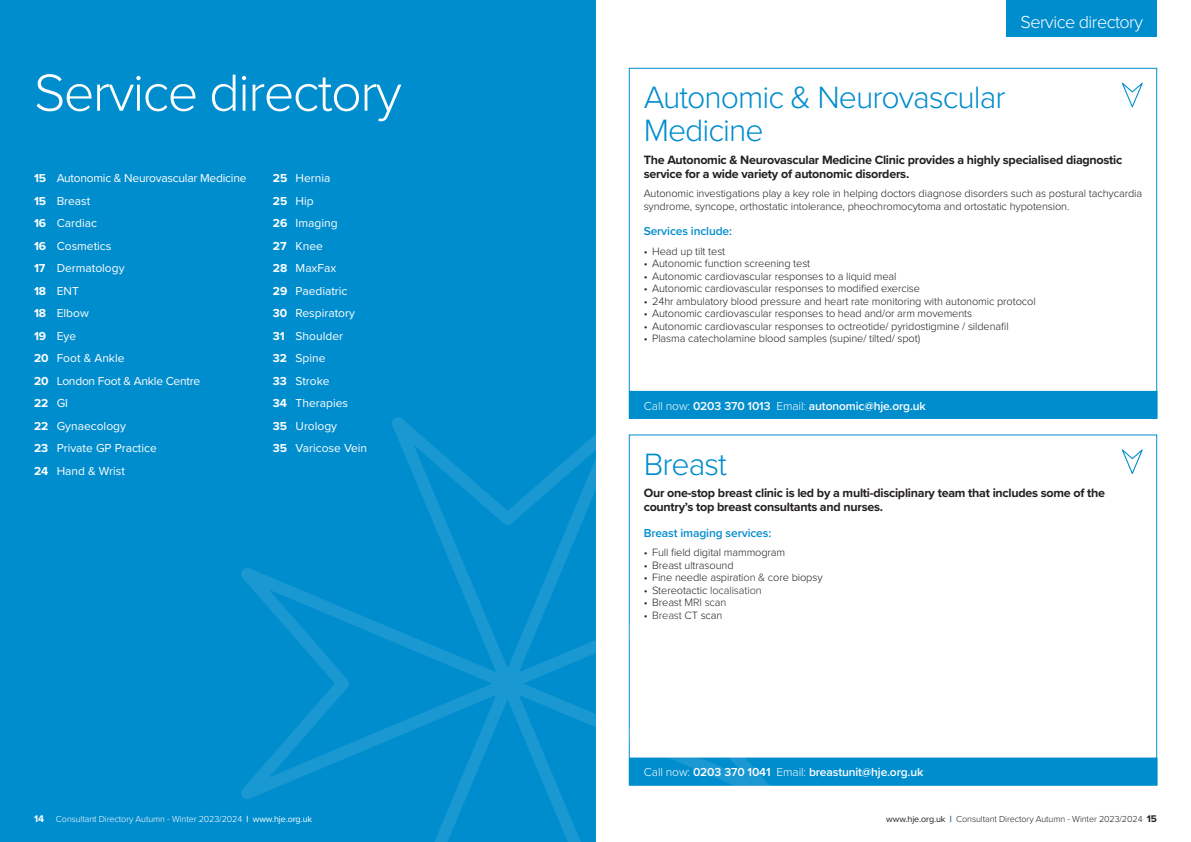
<style>
.page{position:relative;width:1191px;height:842px;background:#fff}
.page>*{position:absolute;margin:0;border:0;box-sizing:border-box;transform-origin:0 0}
.Headline_About_Us{font:300 54px "Proxima Nova";letter-spacing:-.03em;color:#fff}
.Service_Directory_Headline{font:300 32px/33px "Proxima Nova";letter-spacing:-.03em;color:#008dce}
.Headline_About_Us-2{font:300 18px "Proxima Nova";letter-spacing:-.03em;color:#fff}
.Service_Directory_Intro{font:700 12.5px/14px "Proxima Nova";letter-spacing:-.02em;color:#231f20}
.t1{font:12px "Proxima Nova";color:#fff}
.Body_Copy{font:600 12px "Proxima Nova";letter-spacing:-.01em;color:#fff}
.t2{font:12px "Proxima Nova";letter-spacing:-.02em;color:#fff}
.Service_Directory_Crosshead{font:600 12px "Proxima Nova";letter-spacing:-.01em;color:#008dce}
.t3{font:700 12px "Proxima Nova";color:#fff}
.Body_Copy-2{font:300 11px/12.5px "Proxima Nova";letter-spacing:-.01em;color:#231f20}
.t4{font:300 9px "Proxima Nova";letter-spacing:-.01em;color:#fff}
.t5{font:300 9px "Proxima Nova";letter-spacing:-.01em;color:#231f20}
.s1{font-weight:700}
.s2{font-weight:400}
.s3{font-weight:300}
.s4{font-weight:700;font-size:10px}
.s5{font-weight:700;color:#20419a}
</style>
<div class="page">
<div style="left:1006px;top:0;width:151px;height:36px;background:#008dce"></div>
<div style="left:629px;top:391px;width:528px;height:27px;background:#008dce"></div>
<div style="left:629px;top:391px;width:528px;height:28px;border:1px solid #008dce"></div>
<div style="left:629px;top:758px;width:528px;height:27px;background:#008dce"></div>
<svg style="left:1121px;top:83px;width:21px;height:24px"></svg>
<svg style="left:1121px;top:449px;width:21px;height:25px"></svg>
<div style="left:0;top:0;width:595px;height:842px;background:#008dce"></div>
<svg style="left:392px;top:416px;width:204px;height:151px"></svg>
<svg style="left:434px;top:799px;width:162px;height:43px"></svg>
<svg style="left:241px;top:567px;width:260px;height:232px"></svg>
<svg style="left:501px;top:567px;width:273px;height:232px"></svg>
<p class="Headline_About_Us" style="left:34px;top:52px;width:369px">Service directory</p>
<p class="t2" style="left:34px;top:169px;width:214px"><span class="s1">15</span> Autonomic &amp; Neurovascular Medicine</p>
<p class="t1" style="left:34px;top:192px;width:58px"><span class="s1">15</span> Breast</p>
<p class="t1" style="left:34px;top:214px;width:64px"><span class="s1">16</span> Cardiac</p>
<p class="t1" style="left:34px;top:237px;width:79px"><span class="s1">16</span> Cosmetics</p>
<p class="t1" style="left:34px;top:259px;width:92px"><span class="s1">17</span> Dermatology</p>
<p class="t1" style="left:34px;top:282px;width:46px"><span class="s1">18</span> ENT</p>
<p class="t1" style="left:34px;top:304px;width:56px"><span class="s1">18</span> Elbow</p>
<p class="t1" style="left:34px;top:327px;width:44px"><span class="s1">19</span> Eye</p>
<p class="t1" style="left:34px;top:349px;width:92px"><span class="s1">20</span> Foot &amp; Ankle</p>
<p class="t2" style="left:34px;top:372px;width:168px"><span class="s1">20</span> London Foot &amp; Ankle Centre</p>
<p class="t3" style="left:34px;top:394px;width:36px">22 <span class="s2">GI</span></p>
<p class="t1" style="left:34px;top:417px;width:93px"><span class="s1">22</span> Gynaecology</p>
<p class="t1" style="left:34px;top:439px;width:124px"><span class="s1">23</span> Private GP Practice</p>
<p class="t1" style="left:34px;top:462px;width:92px"><span class="s1">24</span> Hand &amp; Wrist</p>
<p class="t1" style="left:273px;top:169px;width:59px"><span class="s1">25</span> Hernia</p>
<p class="t1" style="left:273px;top:192px;width:42px"><span class="s1">25</span> Hip</p>
<p class="t1" style="left:273px;top:214px;width:66px"><span class="s1">26</span> Imaging</p>
<p class="t1" style="left:273px;top:237px;width:52px"><span class="s1">27</span> Knee</p>
<p class="t1" style="left:273px;top:259px;width:65px"><span class="s1">28</span> MaxFax</p>
<p class="t1" style="left:273px;top:282px;width:76px"><span class="s1">29</span> Paediatric</p>
<p class="t1" style="left:273px;top:304px;width:84px"><span class="s1">30</span> Respiratory</p>
<p class="t1" style="left:273px;top:327px;width:72px"><span class="s1">31</span> Shoulder</p>
<p class="t1" style="left:273px;top:349px;width:54px"><span class="s1">32</span> Spine</p>
<p class="t1" style="left:273px;top:372px;width:58px"><span class="s1">33</span> Stroke</p>
<p class="t1" style="left:273px;top:394px;width:77px"><span class="s1">34</span> Therapies</p>
<p class="t1" style="left:273px;top:417px;width:66px"><span class="s1">35</span> Urology</p>
<p class="t1" style="left:273px;top:439px;width:96px"><span class="s1">35</span> Varicose Vein</p>
<p class="Headline_About_Us-2" style="left:1020px;top:8px;width:124px">Service directory</p>
<p class="Service_Directory_Headline" style="left:643px;top:79px;width:363px">Autonomic &amp; Neurovascular<br>Medicine</p>
<p class="Service_Directory_Intro" style="left:643px;top:152px;width:480px">The Autonomic &amp; Neurovascular Medicine Clinic provides a highly specialised diagnostic service for a wide variety of autonomic disorders.</p>
<p class="Body_Copy-2" style="left:643px;top:187px;width:500px">Autonomic investigations play a key role in helping doctors diagnose disorders such as postural tachycardia syndrome, syncope, orthostatic intolerance, pheochromocytoma and ortostatic hypotension.</p>
<p class="Service_Directory_Crosshead" style="left:643px;top:222px;width:90px">Services include:</p>
<p class="Body_Copy-2" style="left:643px;top:244px;width:83px">• Head up tilt test</p>
<p class="Body_Copy-2" style="left:643px;top:257px;width:168px">• Autonomic function screening test</p>
<p class="Body_Copy-2" style="left:643px;top:269px;width:254px">• Autonomic cardiovascular responses to a liquid meal</p>
<p class="Body_Copy-2" style="left:643px;top:282px;width:278px">• Autonomic cardiovascular responses to modified exercise</p>
<p class="Body_Copy-2" style="left:643px;top:294px;width:393px">• 24hr ambulatory blood pressure and heart rate monitoring with autonomic protocol</p>
<p class="Body_Copy-2" style="left:643px;top:307px;width:330px">• Autonomic cardiovascular responses to head and/or arm movements</p>
<p class="Body_Copy-2" style="left:643px;top:319px;width:366px">• Autonomic cardiovascular responses to octreotide/ pyridostigmine / sildenafil</p>
<p class="Body_Copy-2" style="left:643px;top:332px;width:278px">• Plasma catecholamine blood samples (supine/ tilted/ spot)</p>
<p class="Body_Copy" style="left:644px;top:397px;width:283px"><span class="s3">Call now:</span> 0203 370 1013 <span class="s3">Email:</span> autonomic@hje.org.uk</p>
<p class="Service_Directory_Headline" style="left:643px;top:446px;width:85px">Breast</p>
<p class="Service_Directory_Intro" style="left:643px;top:486px;width:463px">Our one-stop breast clinic is led by a multi-disciplinary team that includes some of the country’s top breast consultants and nurses.</p>
<p class="Service_Directory_Crosshead" style="left:643px;top:524px;width:129px">Breast imaging services:</p>
<p class="Body_Copy-2" style="left:643px;top:546px;width:143px">• Full field digital mammogram</p>
<p class="Body_Copy-2" style="left:643px;top:558px;width:91px">• Breast ultrasound</p>
<p class="Body_Copy-2" style="left:643px;top:571px;width:180px">• Fine needle aspiration &amp; core biopsy</p>
<p class="Body_Copy-2" style="left:643px;top:583px;width:120px">• Stereotactic localisation</p>
<p class="Body_Copy-2" style="left:643px;top:596px;width:84px">• Breast MRI scan</p>
<p class="Body_Copy-2" style="left:643px;top:608px;width:80px">• Breast CT scan</p>
<p class="Body_Copy" style="left:644px;top:763px;width:281px"><span class="s3">Call now:</span> 0203 370 1041 <span class="s3">Email:</span> breastunit@hje.org.uk</p>
<p class="t4" style="left:34px;top:812px;width:280px"><span class="s4">14</span> Consultant Directory Autumn - Winter 2023/2024 <span class="s1">|</span> <span class="s2">www.hje.org.uk</span></p>
<p class="t5" style="left:886px;top:812px;width:272px"><span class="s2">www.hje.org.uk</span> <span class="s5">|</span> Consultant Directory Autumn - Winter 2023/2024 <span class="s4">15</span></p>
</div>
